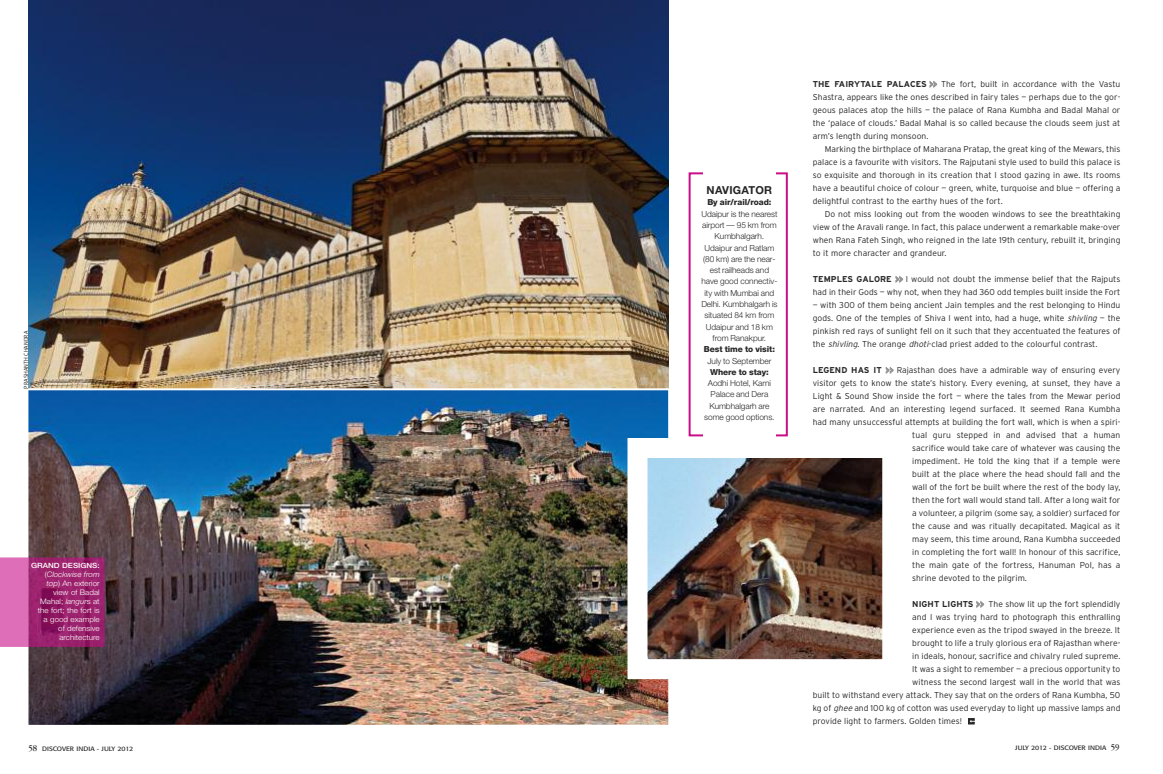
<style>
.page{position:relative;width:1163px;height:774px;background:#fff}
.page>*{position:absolute;margin:0;border:0;box-sizing:border-box;transform-origin:0 0}
.t1{font:700 11px "Helvetica Neue";letter-spacing:.02em;color:#272627}
.t2{font:300 8.5px/13px "Interstate";letter-spacing:.005em;color:#272627;text-align:justify}
.t3{font:300 8.3px/11.3px "Helvetica Neue";letter-spacing:-.005em;color:#272627;text-align:center}
.t4{font:800 8.3px "Helvetica Neue";letter-spacing:-.005em;color:#272627}
.t5{font:300 7.6px/9px "Helvetica Neue";color:#fff;text-align:right;scale:1.05 1}
.t6{font:500 7.2px "Helvetica Neue";color:#fff;scale:1.11 1}
.t7{font:6.3px "Formata";color:#272627;scale:1.11 1}
.t8{font:6px "Meta";color:#272627}
.s1{font-style:italic}
.s2{font-weight:700}
.s3{font-weight:700;color:#939393}
.s4{font-family:"Apple Garamond";font-size:9px}
</style>
<div class="page">
<img style="left:28px;top:390px;width:640px;height:335px">
<img style="left:28px;top:0;width:640px;height:388px">
<svg style="left:968px;top:718px;width:6px;height:6px"></svg>
<img style="left:648px;top:459px;width:233px;height:199px">
<div style="left:688px;top:172px;width:99px;height:264px;border:2px solid #ca0d89"></div>
<div style="left:703px;top:164px;width:72px;height:273px;background:#fff"></div>
<div style="left:0;top:557px;width:29px;height:90px;background:#df6eb8"></div>
<img style="left:28px;top:557px;width:77px;height:90px">
<p class="t8" style="left:23px;top:389px;width:59px;rotate:-90deg">PRASHANTH CHANDRA</p>
<p class="t6" style="left:31px;top:563px;width:63px">GRAND DESIGNS:</p>
<p class="t5" style="left:38px;top:570px;width:60px">(<span class="s1">Clockwise from top</span>) An exterior view of Badal<br>Mahal; <span class="s1">langur</span>s at the fort; the fort is a good example of defensive architecture</p>
<p class="t1" style="left:706px;top:186px;width:67px">NAVIGATOR</p>
<p class="t4" style="left:707px;top:199px;width:66px">By air/rail/road:</p>
<p class="t3" style="left:701px;top:209px;width:78px">Udaipur is the nearest airport — 95 km from<br>Kumbhalgarh.<br>Udaipur and Ratlam (80 km) are the near&shy;est railheads and have good connectiv&shy;ity with Mumbai and<br>Delhi. Kumbhalgarh is situated 84 km from<br>Udaipur and 18 km from Ranakpur.</p>
<p class="t4" style="left:703px;top:346px;width:73px">Best time to visit:</p>
<p class="t3" style="left:707px;top:356px;width:65px">July to September</p>
<p class="t4" style="left:710px;top:369px;width:60px">Where to stay:</p>
<p class="t3" style="left:704px;top:378px;width:72px">Aodhi Hotel, Karni<br>Palace and Dera<br>Kumbhalgarh are some good options.</p>
<p class="t2" style="left:812px;top:78px;width:309px"><span class="s2">THE FAIRYTALE PALACES</span> <span class="s3">&gt;&gt;</span> The fort, built in accordance with the Vastu Shastra, appears like the ones described in fairy tales — perhaps due to the gor&shy;geous palaces atop the hills — the palace of Rana Kumbha and Badal Mahal or the ‘palace of clouds.’ Badal Mahal is so called because the clouds seem just at arm’s length during monsoon.</p>
<p class="t2" style="left:812px;top:143px;width:309px;text-indent:12px">Marking the birthplace of Maharana Pratap, the great king of the Mewars, this palace is a favourite with visitors. The Rajputani style used to build this palace is so exquisite and thorough in its creation that I stood gazing in awe. Its rooms have a beautiful choice of colour — green, white, turquoise and blue — offering a delightful contrast to the earthy hues of the fort.</p>
<p class="t2" style="left:812px;top:208px;width:309px;text-indent:12px">Do not miss looking out from the wooden windows to see the breathtaking view of the Aravali range. In fact, this palace underwent a remarkable make-over when Rana Fateh Singh, who reigned in the late 19th century, rebuilt it, bringing to it more character and grandeur.</p>
<p class="t2" style="left:812px;top:273px;width:309px"><span class="s2">TEMPLES GALORE</span> <span class="s3">&gt;&gt;</span> I would not doubt the immense belief that the Rajputs had in their Gods — why not, when they had 360 odd temples built inside the Fort</p>
<p class="t2" style="left:812px;top:299px;width:309px">— with 300 of them being ancient Jain temples and the rest belonging to Hindu gods. One of the temples of Shiva I went into, had a huge, white <span class="s1">shivling</span> — the pinkish red rays of sunlight fell on it such that they accentuated the features of the <span class="s1">shivling</span>. The orange <span class="s1">dhoti</span>-clad priest added to the colourful contrast.</p>
<p class="t2" style="left:812px;top:364px;width:309px"><span class="s2">LEGEND HAS IT</span> <span class="s3">&gt;&gt;</span> Rajasthan does have a admirable way of ensuring every</p>
<p class="t2" style="left:812px;top:377px;width:309px">visitor gets to know the state’s history. Every evening, at sunset, they have a</p>
<p class="t2" style="left:812px;top:390px;width:309px">Light &amp; Sound Show inside the fort — where the tales from the Mewar period</p>
<p class="t2" style="left:812px;top:403px;width:309px">are narrated. And an interesting legend surfaced. It seemed Rana Kumbha</p>
<p class="t2" style="left:812px;top:416px;width:309px">had many unsuccessful attempts at building the fort wall, which is when a spiri-</p>
<p class="t2" style="left:912px;top:429px;width:210px">tual guru stepped in and advised that a human</p>
<p class="t2" style="left:912px;top:442px;width:210px">sacrifice would take care of whatever was causing the</p>
<p class="t2" style="left:912px;top:455px;width:210px">impediment. He told the king that if a temple were</p>
<p class="t2" style="left:912px;top:468px;width:210px">built at the place where the head should fall and the</p>
<p class="t2" style="left:912px;top:481px;width:210px">wall of the fort be built where the rest of the body lay,</p>
<p class="t2" style="left:912px;top:494px;width:210px">then the fort wall would stand tall. After a long wait for</p>
<p class="t2" style="left:912px;top:507px;width:210px">a volunteer, a pilgrim (some say, a soldier) surfaced for</p>
<p class="t2" style="left:912px;top:520px;width:210px">the cause and was ritually decapitated. Magical as it</p>
<p class="t2" style="left:912px;top:533px;width:210px">may seem, this time around, Rana Kumbha succeeded</p>
<p class="t2" style="left:912px;top:546px;width:210px">in completing the fort wall! In honour of this sacrifice,</p>
<p class="t2" style="left:912px;top:559px;width:210px">the main gate of the fortress, Hanuman Pol, has a</p>
<p class="t2" style="left:912px;top:572px;width:116px">shrine devoted to the pilgrim.</p>
<p class="t2" style="left:912px;top:598px;width:210px"><span class="s2">NIGHT LIGHTS</span> <span class="s3">&gt;&gt;</span> The show lit up the fort splendidly</p>
<p class="t2" style="left:912px;top:611px;width:210px">and I was trying hard to photograph this enthralling</p>
<p class="t2" style="left:912px;top:624px;width:210px">experience even as the tripod swayed in the breeze. It</p>
<p class="t2" style="left:912px;top:637px;width:210px">brought to life a truly glorious era of Rajasthan where-</p>
<p class="t2" style="left:912px;top:650px;width:210px">in ideals, honour, sacrifice and chivalry ruled supreme.</p>
<p class="t2" style="left:912px;top:663px;width:210px">It was a sight to remember — a precious opportunity to</p>
<p class="t2" style="left:912px;top:676px;width:210px">witness the second largest wall in the world that was</p>
<p class="t2" style="left:812px;top:689px;width:309px">built to withstand every attack. They say that on the orders of Rana Kumbha, 50</p>
<p class="t2" style="left:812px;top:702px;width:309px">kg of <span class="s1">ghee</span>and 100 kg of cotton was used everyday to light up massive lamps and</p>
<p class="t2" style="left:812px;top:715px;width:151px">provide light to farmers. Golden times!</p>
<p class="t7" style="left:29px;top:745px;width:96px"><span class="s4">58</span> DISCOVER INDIA - JULY 2012</p>
<p class="t7" style="left:1015px;top:745px;width:96px">JULY 2012 - DISCOVER INDIA <span class="s4">59</span></p>
</div>
